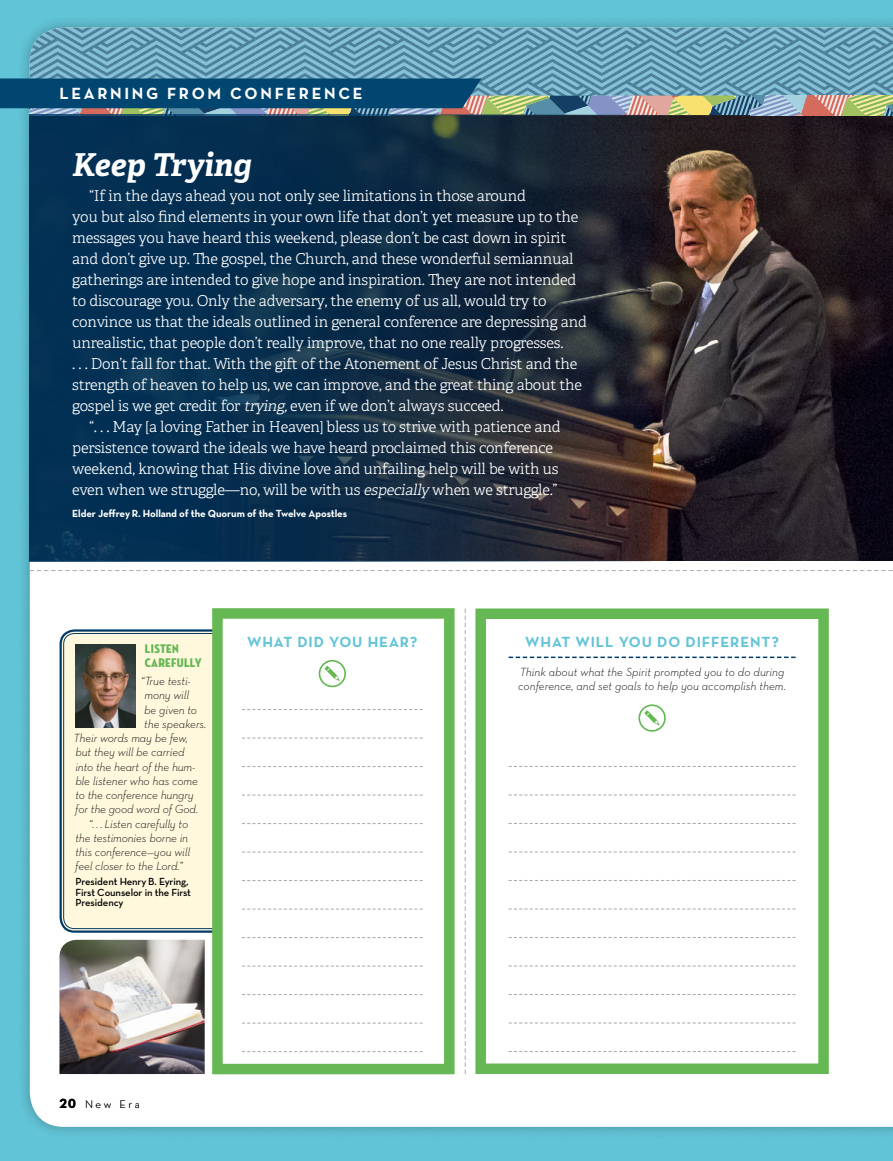
<style>
.page{position:relative;width:893px;height:1161px;background:#62c4d7}
.page>*{position:absolute;margin:0;border:0;box-sizing:border-box;transform-origin:0 0}
.SIDEQT_title{font:italic 700 31.5px "Helam Slablds Lat";color:#fff}
.SUBART1_title{font:700 16.5px "Neutralds Lat";letter-spacing:.16em;color:#fff}
.SIDEQT_para_first{font:300 15px/21px "Helam Slablds Lat";letter-spacing:-.015em;color:#fff}
.SIDEQT_para{font:300 15px/21px "Helam Slablds Lat";letter-spacing:-.015em;color:#fff}
.t1{font:700 15px "Neutralds Lat";letter-spacing:.06em;color:#62c4d7}
.SIDEQT_title-2{font:12.75px/13.5px "Neutra Condlds Lat Titling";letter-spacing:.03em;color:#65b853}
.SIDEQT-CIT_para{font:italic 300 12px/14.2px "Neutralds Lat";letter-spacing:-.01em;color:#000}
.SIDEQT_para_first-2{font:italic 300 12px "Neutralds Lat";letter-spacing:-.01em;color:#000}
.Folio_L{font:300 11.25px "Neutralds Lat";letter-spacing:.22em;color:#000}
.SIDEQT-CIT_para-2{font:10.5px/10.5px "Neutralds Lat Demi";letter-spacing:-.01em;color:#000}
.QUOTE-BIO_para{font:700 10.5px "Neutralds Lat";letter-spacing:-.01em;color:#fff}
.s1{font-style:italic}
.s2{font-weight:700;font-size:13.5px}
</style>
<div class="page">
<div style="left:17px;top:15px;width:876px;height:1124px;background:#000;opacity:.25"></div>
<div style="left:30px;top:561px;width:863px;height:566px;background:#fff"></div>
<svg style="left:465px;top:608px;width:1px;height:466px"></svg>
<div style="left:475px;top:608px;width:354px;height:466px;border:10px solid #65b853"></div>
<img style="left:652px;top:116px;width:241px;height:445px">
<div style="left:62px;top:632px;width:192px;height:298px;background:#fff8dd;border-radius:13px"></div>
<div style="left:60px;top:629px;width:196px;height:304px;border:2px solid #003b67;border-radius:14px"></div>
<div style="left:63px;top:633px;width:190px;height:296px;border:1px solid #003b67;border-radius:11px"></div>
<svg style="left:30px;top:570px;width:863px;height:1px"></svg>
<svg style="left:509px;top:656px;width:287px;height:2px"></svg>
<svg style="left:509px;top:766px;width:287px;height:1px"></svg>
<svg style="left:509px;top:794px;width:287px;height:1px"></svg>
<svg style="left:509px;top:823px;width:287px;height:1px"></svg>
<svg style="left:509px;top:851px;width:287px;height:1px"></svg>
<svg style="left:509px;top:880px;width:287px;height:1px"></svg>
<svg style="left:509px;top:908px;width:287px;height:1px"></svg>
<svg style="left:509px;top:937px;width:287px;height:1px"></svg>
<svg style="left:509px;top:965px;width:287px;height:1px"></svg>
<svg style="left:509px;top:994px;width:287px;height:1px"></svg>
<svg style="left:509px;top:1022px;width:287px;height:1px"></svg>
<svg style="left:509px;top:1051px;width:287px;height:1px"></svg>
<div style="left:212px;top:608px;width:243px;height:466px;background:#fff;border:10px solid #65b853"></div>
<svg style="left:242px;top:709px;width:181px;height:1px"></svg>
<svg style="left:242px;top:737px;width:181px;height:1px"></svg>
<svg style="left:242px;top:766px;width:181px;height:1px"></svg>
<svg style="left:242px;top:794px;width:181px;height:1px"></svg>
<svg style="left:242px;top:823px;width:181px;height:1px"></svg>
<svg style="left:242px;top:851px;width:181px;height:1px"></svg>
<svg style="left:242px;top:880px;width:181px;height:1px"></svg>
<svg style="left:242px;top:908px;width:181px;height:1px"></svg>
<svg style="left:242px;top:937px;width:181px;height:1px"></svg>
<svg style="left:242px;top:965px;width:181px;height:1px"></svg>
<svg style="left:242px;top:994px;width:181px;height:1px"></svg>
<svg style="left:242px;top:1022px;width:181px;height:1px"></svg>
<svg style="left:242px;top:1051px;width:181px;height:1px"></svg>
<div style="left:319px;top:660px;width:27px;height:27px;border:2px solid #65b853;border-radius:50%"></div>
<svg style="left:325px;top:666px;width:15px;height:15px"></svg>
<div style="left:638px;top:704px;width:28px;height:28px;border:2px solid #65b853;border-radius:50%"></div>
<svg style="left:644px;top:710px;width:16px;height:15px"></svg>
<img style="left:60px;top:940px;width:145px;height:134px">
<svg style="left:30px;top:116px;width:622px;height:446px;background:#112c44"></svg>
<svg style="left:0;top:28px;width:893px;height:88px;background:#5e92a8"></svg>
<img style="left:75px;top:644px;width:61px;height:83px">
<p class="SUBART1_title" style="left:60px;top:80px;width:305px">LEARNING FROM CONFERENCE</p>
<p class="SIDEQT_title" style="left:72px;top:139px;width:181px">Keep Trying</p>
<p class="SIDEQT_para_first" style="left:72px;top:185px;width:516px;text-indent:17px">“If in the days ahead you not only see limitations in those around<br>you but also find elements in your own life that don’t yet measure up to the messages you have heard this weekend, please don’t be cast down in spirit and don’t give up. The gospel, the Church, and these wonderful semiannual gatherings are intended to give hope and inspiration. They are not intended to discourage you. Only the adversary, the enemy of us all, would try to convince us that the ideals outlined in general conference are depressing and unrealistic, that people don’t really improve, that no one really progresses.<br>. . . Don’t fall for that. With the gift of the Atonement of Jesus Christ and the strength of heaven to help us, we can improve, and the great thing about the gospel is we get credit for <span class="s1">trying,</span>even if we don’t always succeed.</p>
<p class="SIDEQT_para" style="left:72px;top:416px;width:490px;text-indent:17px">“. . . May [a loving Father in Heaven] bless us to strive with patience and persistence toward the ideals we have heard proclaimed this conference weekend, knowing that His divine love and unfailing help will be with us even when we struggle—no, will be with us <span class="s1">especially</span> when we struggle.”</p>
<p class="QUOTE-BIO_para" style="left:72px;top:505px;width:276px">Elder Jeffrey R. Holland of the Quorum of the Twelve Apostles</p>
<p class="SIDEQT_title-2" style="left:145px;top:640px;width:59px">LISTEN<br>CAREFULLY</p>
<p class="SIDEQT_para_first-2" style="left:141px;top:672px;width:51px">“True testi-</p>
<p class="SIDEQT_para_first-2" style="left:144px;top:686px;width:46px">mony will</p>
<p class="SIDEQT_para_first-2" style="left:144px;top:701px;width:54px">be given to</p>
<p class="SIDEQT_para_first-2" style="left:144px;top:715px;width:64px">the speakers.</p>
<p class="SIDEQT_para_first-2" style="left:74px;top:729px;width:116px">Their words may be few,</p>
<p class="SIDEQT_para_first-2" style="left:75px;top:743px;width:111px">but they will be carried</p>
<p class="SIDEQT_para_first-2" style="left:75px;top:758px;width:121px">into the heart of the hum-</p>
<p class="SIDEQT_para_first-2" style="left:75px;top:772px;width:124px">ble listener who has come</p>
<p class="SIDEQT_para_first-2" style="left:75px;top:786px;width:120px">to the conference hungry</p>
<p class="SIDEQT_para_first-2" style="left:75px;top:800px;width:124px">for the good word of God.</p>
<p class="SIDEQT-CIT_para" style="left:75px;top:816px;width:116px;text-indent:14px">“. . . Listen carefully to the testimonies borne in this conference—you will feel closer to the Lord.”</p>
<p class="SIDEQT-CIT_para-2" style="left:76px;top:876px;width:117px">President Henry B. Eyring,<br>First Counselor in the First<br>Presidency</p>
<p class="t1" style="left:247px;top:629px;width:172px">WHAT DID YOU HEAR?</p>
<p class="Folio_L" style="left:60px;top:1095px;width:82px"><span class="s2">20</span> New Era</p>
<p class="t1" style="left:525px;top:629px;width:255px">WHAT WILL YOU DO DIFFERENT?</p>
<p class="SIDEQT-CIT_para" style="left:518px;top:665px;width:269px;line-height:13.5px">Think about what the Spirit prompted you to do during conference, and set goals to help you accomplish them.</p>
</div>
